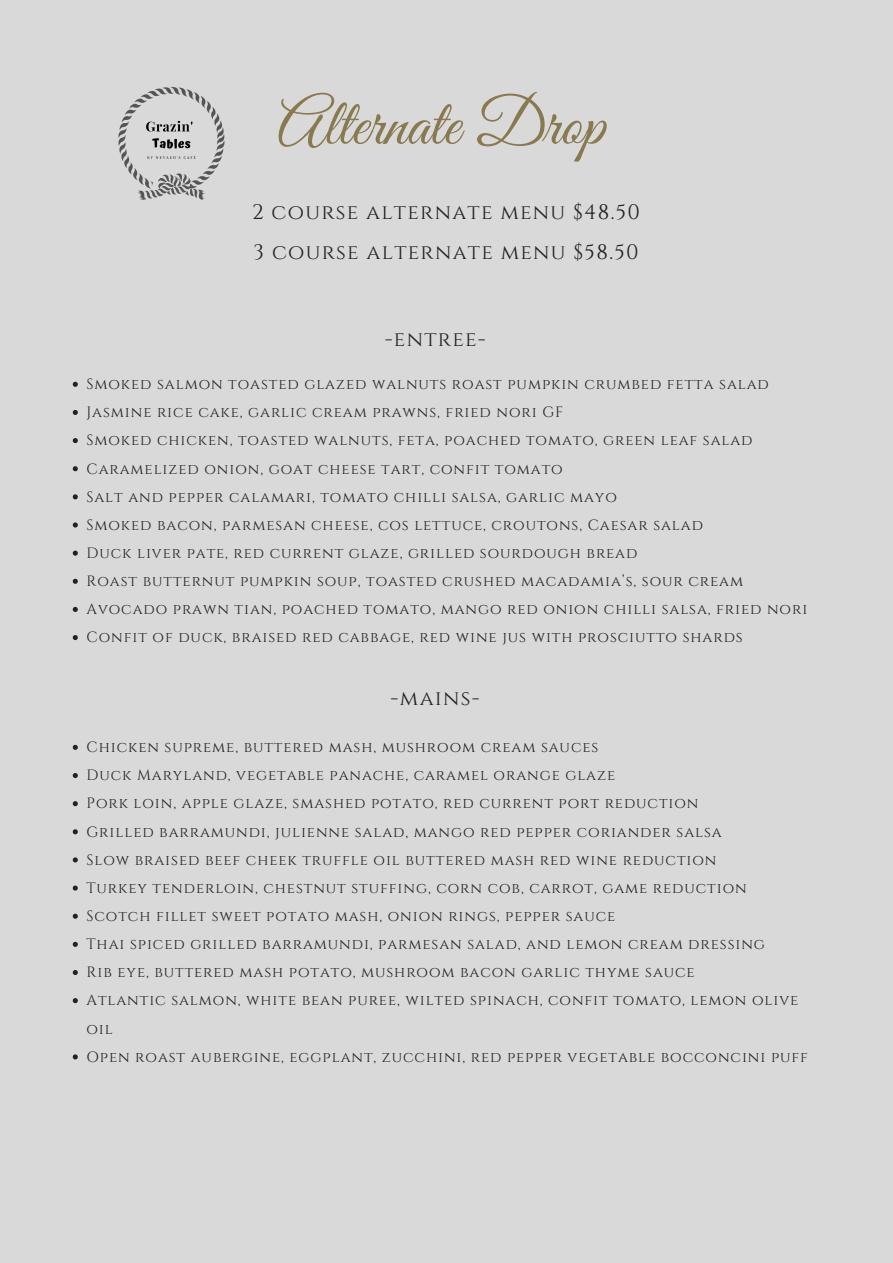
<style>
.page{position:relative;width:893px;height:1263px;background:#d9d9d9}
.page>*{position:absolute;margin:0;border:0;box-sizing:border-box;transform-origin:0 0}
.t1{font:66px "Great Vibes";color:#88794f}
.t2{font:21px/39.4px "Cinzel";letter-spacing:.06em;color:#222}
.t3{font:14.92px/28.1px "Cinzel";letter-spacing:.06em;color:#222}
</style>
<div class="page">
<img style="left:118px;top:87px;width:107px;height:113px">
<svg style="left:73px;top:382px;width:5px;height:5px"></svg>
<svg style="left:73px;top:410px;width:5px;height:5px"></svg>
<svg style="left:73px;top:438px;width:5px;height:5px"></svg>
<svg style="left:73px;top:466px;width:5px;height:5px"></svg>
<svg style="left:73px;top:494px;width:5px;height:5px"></svg>
<svg style="left:73px;top:522px;width:5px;height:5px"></svg>
<svg style="left:73px;top:551px;width:5px;height:5px"></svg>
<svg style="left:73px;top:579px;width:5px;height:5px"></svg>
<svg style="left:73px;top:607px;width:5px;height:5px"></svg>
<svg style="left:73px;top:635px;width:5px;height:5px"></svg>
<svg style="left:73px;top:745px;width:5px;height:5px"></svg>
<svg style="left:73px;top:773px;width:5px;height:5px"></svg>
<svg style="left:73px;top:801px;width:5px;height:5px"></svg>
<svg style="left:73px;top:829px;width:5px;height:5px"></svg>
<svg style="left:73px;top:857px;width:5px;height:5px"></svg>
<svg style="left:73px;top:885px;width:5px;height:5px"></svg>
<svg style="left:73px;top:914px;width:5px;height:5px"></svg>
<svg style="left:73px;top:942px;width:5px;height:5px"></svg>
<svg style="left:73px;top:970px;width:5px;height:5px"></svg>
<svg style="left:73px;top:998px;width:5px;height:5px"></svg>
<svg style="left:73px;top:1054px;width:5px;height:5px"></svg>
<h1 class="t1" style="left:277px;top:88px;width:329px">Alternate Drop</h1>
<h2 class="t2" style="left:252px;top:193px;width:389px">2 course alternate menu $48.50<br>3 course alternate menu $58.50</h2>
<h2 class="t2" style="left:385px;top:320px;width:103px">-entree-</h2>
<p class="t3" style="left:86px;top:371px;width:722px">Smoked salmon toasted glazed walnuts roast pumpkin crumbed fetta salad Jasmine rice cake, garlic cream prawns, fried nori GF<br>Smoked chicken, toasted walnuts, feta, poached tomato, green leaf salad Caramelized onion, goat cheese tart, confit tomato<br>Salt and pepper calamari, tomato chilli salsa, garlic mayo<br>Smoked bacon, parmesan cheese, cos lettuce, croutons, Caesar salad<br>Duck liver pate, red current glaze, grilled sourdough bread<br>Roast butternut pumpkin soup, toasted crushed macadamia’s, sour cream Avocado prawn tian, poached tomato, mango red onion chilli salsa, fried nori Confit of duck, braised red cabbage, red wine jus with prosciutto shards</p>
<h2 class="t2" style="left:391px;top:679px;width:91px">-mains-</h2>
<p class="t3" style="left:86px;top:734px;width:723px">Chicken supreme, buttered mash, mushroom cream sauces<br>Duck Maryland, vegetable panache, caramel orange glaze<br>Pork loin, apple glaze, smashed potato, red current port reduction<br>Grilled barramundi, julienne salad, mango red pepper coriander salsa<br>Slow braised beef cheek truffle oil buttered mash red wine reduction<br>Turkey tenderloin, chestnut stuffing, corn cob, carrot, game reduction Scotch fillet sweet potato mash, onion rings, pepper sauce<br>Thai spiced grilled barramundi, parmesan salad, and lemon cream dressing<br>Rib eye, buttered mash potato, mushroom bacon garlic thyme sauce<br>Atlantic salmon, white bean puree, wilted spinach, confit tomato, lemon olive oil<br>Open roast aubergine, eggplant, zucchini, red pepper vegetable bocconcini puff</p>
</div>
